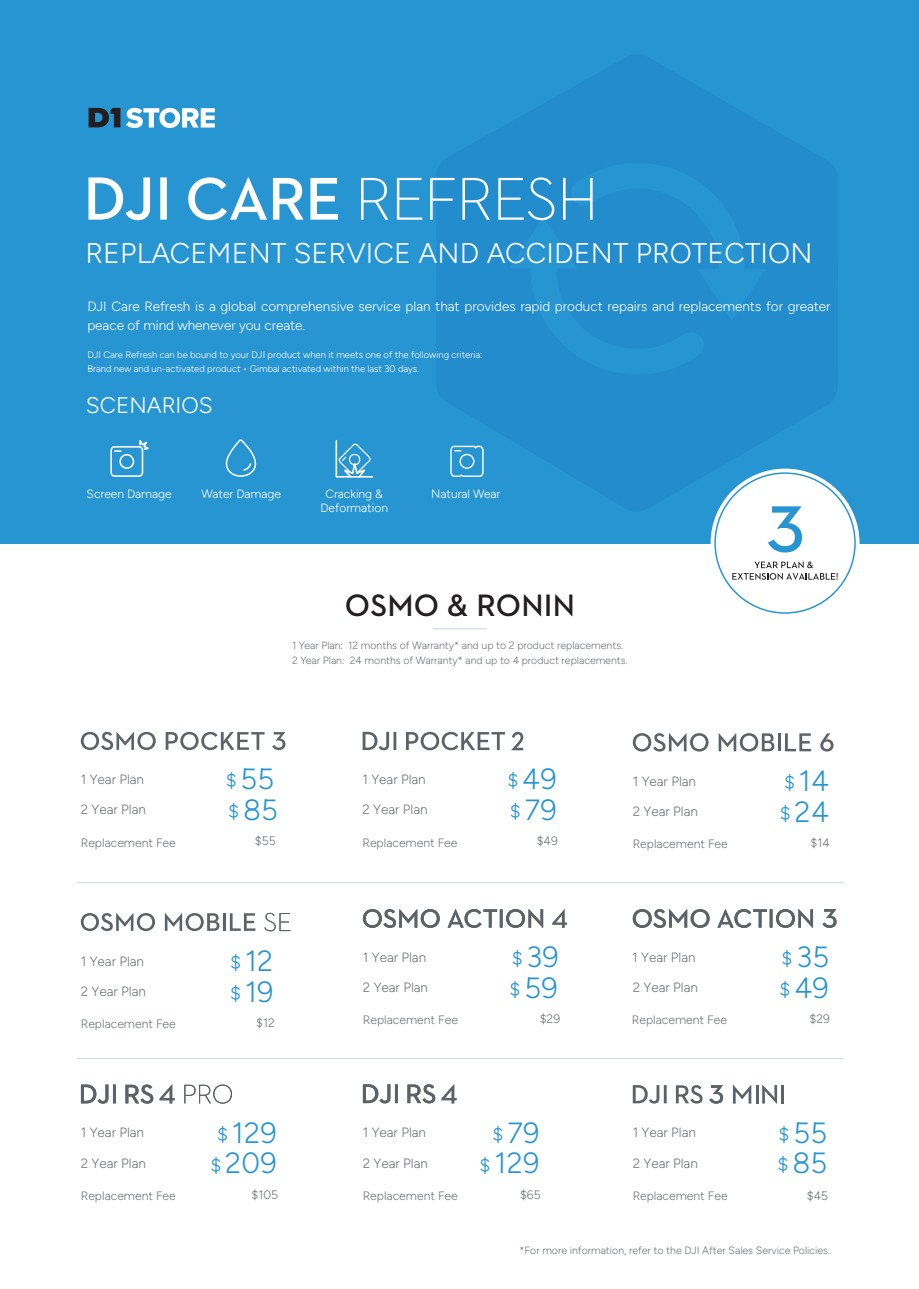
<style>
.page{position:relative;width:919px;height:1289px;background:#fff}
.page>*{position:absolute;margin:0;border:0;box-sizing:border-box;transform-origin:0 0}
.t1{font:600 31.5px "Dji";letter-spacing:.005em;color:#231f20}
.t2{font:300 29.25px/30.3px "Figtree";letter-spacing:.01em;color:#2895d3}
.t3{font:300 28.5px "Figtree";letter-spacing:.005em;color:#fff}
.t4{font:300 22.5px "Figtree";color:#fff}
.t5{font:300 19.35px/30.8px "Figtree";color:#2895d3}
.t6{font:300 13.5px "Figtree";color:#717578}
.t7{font:300 13.5px/18.6px "Figtree";color:#fff}
.t8{font:300 12.15px "Figtree";color:#717578}
.t9{font:300 12px/14.4px "Figtree";color:#fff;text-align:center}
.t10{font:300 10.5px/15px "Figtree";color:#717578}
.t11{font:300 9.45px/13.5px "Figtree";color:#fff}
.s1{font-size:19.35px}
</style>
<div class="page">
<div style="left:0;top:0;width:918px;height:543px;background:#2895d3"></div>
<svg style="left:450px;top:445px;width:34px;height:32px"></svg>
<svg style="left:110px;top:440px;width:39px;height:37px"></svg>
<svg style="left:361px;top:177px;width:231px;height:43px"></svg>
<svg style="left:188px;top:177px;width:150px;height:43px"></svg>
<svg style="left:88px;top:177px;width:79px;height:43px"></svg>
<svg style="left:225px;top:439px;width:32px;height:38px"></svg>
<svg style="left:335px;top:439px;width:39px;height:39px"></svg>
<svg style="left:363px;top:1084px;width:35px;height:19px"></svg>
<svg style="left:407px;top:1084px;width:28px;height:19px"></svg>
<svg style="left:81px;top:913px;width:74px;height:18px"></svg>
<svg style="left:165px;top:913px;width:90px;height:18px"></svg>
<svg style="left:264px;top:912px;width:26px;height:19px"></svg>
<svg style="left:733px;top:1085px;width:18px;height:18px"></svg>
<svg style="left:762px;top:1084px;width:15px;height:19px"></svg>
<hr style="left:755px;top:1085px;width:3px;height:18px;background:#5d6266">
<hr style="left:780px;top:1085px;width:3px;height:18px;background:#5d6266">
<svg style="left:709px;top:1085px;width:14px;height:18px"></svg>
<svg style="left:632px;top:1085px;width:34px;height:18px"></svg>
<svg style="left:675px;top:1085px;width:27px;height:18px"></svg>
<hr style="left:432px;top:628px;width:54px;height:1px;background:#d0d7de">
<hr style="left:76px;top:882px;width:767px;height:1px;background:#d0d7de">
<hr style="left:76px;top:1058px;width:767px;height:1px;background:#d0d7de">
<div style="left:710px;top:468px;width:149px;height:149px;background:#fff;border-radius:50%"></div>
<svg style="left:768px;top:506px;width:34px;height:46px"></svg>
<svg style="left:732px;top:561px;width:105px;height:18px"></svg>
<svg style="left:447px;top:909px;width:96px;height:18px"></svg>
<svg style="left:363px;top:909px;width:76px;height:18px"></svg>
<svg style="left:552px;top:909px;width:15px;height:18px"></svg>
<svg style="left:362px;top:731px;width:34px;height:19px"></svg>
<svg style="left:406px;top:731px;width:99px;height:19px"></svg>
<svg style="left:511px;top:731px;width:12px;height:19px"></svg>
<svg style="left:81px;top:731px;width:75px;height:19px"></svg>
<svg style="left:166px;top:731px;width:98px;height:19px"></svg>
<svg style="left:272px;top:732px;width:13px;height:18px"></svg>
<svg style="left:717px;top:909px;width:96px;height:18px"></svg>
<svg style="left:822px;top:909px;width:14px;height:18px"></svg>
<svg style="left:632px;top:909px;width:77px;height:18px"></svg>
<svg style="left:632px;top:733px;width:76px;height:18px"></svg>
<svg style="left:718px;top:733px;width:56px;height:18px"></svg>
<hr style="left:777px;top:733px;width:3px;height:18px;background:#5d6266">
<svg style="left:785px;top:733px;width:26px;height:18px"></svg>
<svg style="left:820px;top:733px;width:13px;height:18px"></svg>
<svg style="left:81px;top:1084px;width:35px;height:19px"></svg>
<svg style="left:125px;top:1084px;width:28px;height:19px"></svg>
<svg style="left:184px;top:1084px;width:48px;height:19px"></svg>
<svg style="left:159px;top:1084px;width:16px;height:19px"></svg>
<svg style="left:441px;top:1084px;width:15px;height:19px"></svg>
<svg style="left:126px;top:108px;width:89px;height:20px"></svg>
<svg style="left:88px;top:108px;width:32px;height:19px"></svg>
<h3 class="t3" style="left:85px;top:236px;width:728px">REPLACEMENT SERVICE AND ACCIDENT PROTECTION</h3>
<p class="t7" style="left:87px;top:297px;width:744px">DJI Care Refresh is a global comprehensive service plan that provides rapid product repairs and replacements for greater peace of mind whenever you create.</p>
<p class="t11" style="left:87px;top:348px;width:396px">DJI Care Refresh can be bound to your DJI product when it meets one of the following criteria:<br>Brand new and un-activated product • Gimbal activated within the last 30 days.</p>
<h3 class="t4" style="left:86px;top:392px;width:128px">SCENARIOS</h3>
<p class="t9" style="left:87px;top:486px;width:86px">Screen Damage</p>
<p class="t9" style="left:201px;top:486px;width:81px">Water Damage</p>
<p class="t9" style="left:320px;top:486px;width:69px">Cracking &amp;<br>Deformation</p>
<p class="t9" style="left:431px;top:486px;width:71px">Natural Wear</p>
<h1 class="t1" style="left:345px;top:589px;width:231px">OSMO &amp; RONIN</h1>
<p class="t10" style="left:292px;top:637px;width:337px">1 Year Plan: 12 months of Warranty* and up to 2 product replacements.<br>2 Year Plan: 24 months of Warranty* and up to 4 product replacements.</p>
<p class="t6" style="left:81px;top:771px;width:65px">1 Year Plan</p>
<p class="t6" style="left:81px;top:802px;width:67px">2 Year Plan</p>
<p class="t8" style="left:81px;top:835px;width:96px">Replacement Fee</p>
<h2 class="t2" style="left:226px;top:764px;width:54px"><span class="s1">$</span>55 <span class="s1">$</span>85</h2>
<p class="t8" style="left:255px;top:834px;width:22px">$55</p>
<p class="t6" style="left:81px;top:953px;width:65px">1 Year Plan</p>
<p class="t6" style="left:81px;top:983px;width:67px">2 Year Plan</p>
<p class="t8" style="left:81px;top:1017px;width:96px">Replacement Fee</p>
<h2 class="t2" style="left:245px;top:945px;width:30px">12<br>19</h2>
<h3 class="t5" style="left:230px;top:947px;width:12px">$ $</h3>
<p class="t8" style="left:256px;top:1015px;width:20px">$12</p>
<p class="t6" style="left:81px;top:1125px;width:65px">1 Year Plan</p>
<p class="t6" style="left:81px;top:1155px;width:67px">2 Year Plan</p>
<p class="t8" style="left:81px;top:1188px;width:96px">Replacement Fee</p>
<h2 class="t2" style="left:217px;top:1117px;width:61px"><span class="s1">$</span> 129</h2>
<h2 class="t2" style="left:210px;top:1147px;width:68px"><span class="s1">$</span> 209</h2>
<p class="t8" style="left:251px;top:1187px;width:28px">$105</p>
<p class="t6" style="left:362px;top:771px;width:65px">1 Year Plan</p>
<p class="t6" style="left:362px;top:802px;width:67px">2 Year Plan</p>
<p class="t8" style="left:362px;top:835px;width:96px">Replacement Fee</p>
<p class="t6" style="left:363px;top:949px;width:65px">1 Year Plan</p>
<p class="t6" style="left:363px;top:979px;width:67px">2 Year Plan</p>
<p class="t8" style="left:363px;top:1013px;width:96px">Replacement Fee</p>
<h2 class="t2" style="left:507px;top:764px;width:51px"><span class="s1">$</span>49 <span class="s1">$</span>79</h2>
<p class="t8" style="left:536px;top:834px;width:23px">$49</p>
<h2 class="t2" style="left:524px;top:941px;width:36px">39<br>59</h2>
<h3 class="t5" style="left:509px;top:943px;width:14px">$ $</h3>
<p class="t8" style="left:539px;top:1011px;width:22px">$29</p>
<h2 class="t2" style="left:479px;top:1117px;width:61px;text-align:center"><span class="s1">$</span>79 <span class="s1">$</span> 129</h2>
<p class="t6" style="left:363px;top:1125px;width:65px">1 Year Plan</p>
<p class="t6" style="left:363px;top:1155px;width:67px">2 Year Plan</p>
<p class="t8" style="left:363px;top:1188px;width:96px">Replacement Fee</p>
<p class="t8" style="left:520px;top:1187px;width:22px">$65</p>
<p class="t6" style="left:632px;top:773px;width:65px">1 Year Plan</p>
<p class="t6" style="left:632px;top:804px;width:67px">2 Year Plan</p>
<p class="t8" style="left:632px;top:837px;width:96px">Replacement Fee</p>
<p class="t6" style="left:632px;top:949px;width:65px">1 Year Plan</p>
<p class="t6" style="left:632px;top:979px;width:67px">2 Year Plan</p>
<p class="t8" style="left:632px;top:1013px;width:96px">Replacement Fee</p>
<p class="t6" style="left:632px;top:1124px;width:65px">1 Year Plan</p>
<p class="t6" style="left:632px;top:1155px;width:67px">2 Year Plan</p>
<p class="t8" style="left:632px;top:1188px;width:96px">Replacement Fee</p>
<h2 class="t2" style="left:784px;top:766px;width:47px"><span class="s1">$</span>14</h2>
<h3 class="t5" style="left:779px;top:798px;width:12px">$</h3>
<p class="t8" style="left:810px;top:835px;width:21px">$14</p>
<h2 class="t2" style="left:794px;top:796px;width:36px">24</h2>
<h2 class="t2" style="left:794px;top:941px;width:36px">35<br>49</h2>
<h3 class="t5" style="left:779px;top:943px;width:14px">$ $</h3>
<p class="t8" style="left:809px;top:1011px;width:22px">$29</p>
<h2 class="t2" style="left:777px;top:1117px;width:51px"><span class="s1">$</span>55 <span class="s1">$</span>85</h2>
<p class="t8" style="left:806px;top:1188px;width:23px">$45</p>
<p class="t10" style="left:519px;top:1242px;width:312px">*For more information, refer to the DJI After Sales Service Policies.</p>
</div>
